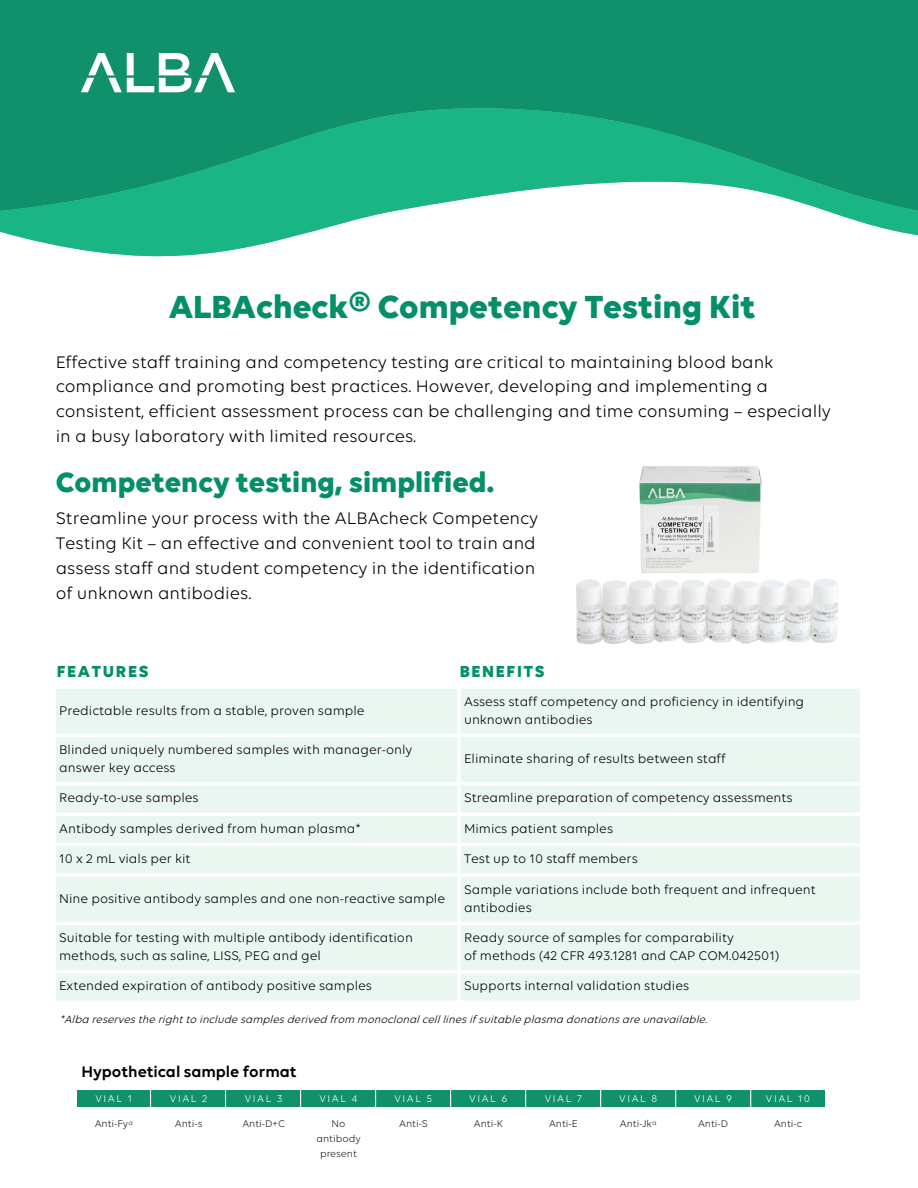
<style>
.page{position:relative;width:918px;height:1188px;background:#fff}
.page>*{position:absolute;margin:0;border:0;box-sizing:border-box;transform-origin:0 0}
.t1{font:700 34.5px "Volte";color:#048f6a}
.t2{font:700 30px "Volte";color:#048f6a}
.t3{font:18px/24.8px "Volte";color:#000}
.t4{font:700 17.25px "Volte";letter-spacing:.1em;color:#048f6a}
.t5{font:600 16.5px "Volte";letter-spacing:-.005em;color:#000}
.t6{font:13.5px/18px "Volte";color:#000}
.t7{font:italic 11.25px "Volte";color:#000}
.t8{font:10.5px/15px "Volte";letter-spacing:-.005em;color:#231f20;text-align:center}
.t9{font:10.5px "Volte";letter-spacing:.145em;color:#fff}
</style>
<div class="page">
<img style="left:576px;top:466px;width:262px;height:178px">
<div style="left:0;top:0;width:918px;height:100px;background:#10906b"></div>
<svg style="left:0;top:100px;width:918px;height:157px"></svg>
<svg style="left:81px;top:53px;width:154px;height:39px"></svg>
<div style="left:78px;top:1090px;width:747px;height:17px;background:#10906b"></div>
<hr style="left:150px;top:1060px;width:1px;height:69px;background:#fff">
<hr style="left:225px;top:1070px;width:1px;height:69px;background:#fff">
<hr style="left:300px;top:1061px;width:1px;height:70px;background:#fff">
<hr style="left:375px;top:1076px;width:1px;height:69px;background:#fff">
<hr style="left:450px;top:1069px;width:1px;height:70px;background:#fff">
<hr style="left:525px;top:1061px;width:1px;height:70px;background:#fff">
<hr style="left:600px;top:1063px;width:1px;height:70px;background:#fff">
<hr style="left:675px;top:1069px;width:1px;height:68px;background:#fff">
<hr style="left:750px;top:1069px;width:1px;height:68px;background:#fff">
<svg style="left:56px;top:689px;width:804px;height:312px;fill:#eaf6f0"></svg>
<h1 class="t1" style="left:169px;top:292px;width:588px">ALBAcheck® Competency Testing Kit</h1>
<p class="t3" style="left:56px;top:351px;width:777px">Effective staff training and competency testing are critical to maintaining blood bank compliance and promoting best practices. However, developing and implementing a consistent, efficient assessment process can be challenging and time consuming – especially in a busy laboratory with limited resources.</p>
<h2 class="t2" style="left:56px;top:470px;width:440px">Competency testing, simplified.</h2>
<h3 class="t3" style="left:56px;top:508px;width:484px">Streamline your process with the ALBAcheck Competency Testing Kit – an effective and convenient tool to train and assess staff and student competency in the identification of unknown antibodies.</h3>
<p class="t4" style="left:57px;top:664px;width:93px">FEATURES</p>
<p class="t4" style="left:460px;top:664px;width:86px">BENEFITS</p>
<p class="t6" style="left:59px;top:702px;width:307px">Predictable results from a stable, proven sample</p>
<p class="t6" style="left:464px;top:693px;width:342px">Assess staff competency and proficiency in identifying unknown antibodies</p>
<p class="t6" style="left:59px;top:742px;width:355px">Blinded uniquely numbered samples with manager-only answer key access</p>
<p class="t6" style="left:464px;top:751px;width:263px">Eliminate sharing of results between staff</p>
<p class="t6" style="left:59px;top:790px;width:141px">Ready-to-use samples</p>
<p class="t6" style="left:464px;top:790px;width:330px">Streamline preparation of competency assessments</p>
<p class="t6" style="left:59px;top:820px;width:303px">Antibody samples derived from human plasma*</p>
<p class="t6" style="left:464px;top:820px;width:151px">Mimics patient samples</p>
<p class="t6" style="left:59px;top:851px;width:133px">10 x 2 mL vials per kit</p>
<p class="t6" style="left:464px;top:851px;width:175px">Test up to 10 staff members</p>
<p class="t6" style="left:59px;top:890px;width:387px">Nine positive antibody samples and one non-reactive sample</p>
<p class="t6" style="left:464px;top:881px;width:353px">Sample variations include both frequent and infrequent antibodies</p>
<p class="t6" style="left:59px;top:930px;width:355px">Suitable for testing with multiple antibody identification methods, such as saline, LISS, PEG and gel</p>
<p class="t6" style="left:464px;top:930px;width:317px">Ready source of samples for comparability<br>of methods (42 CFR 493.1281 and CAP COM.042501)</p>
<p class="t6" style="left:59px;top:978px;width:314px">Extended expiration of antibody positive samples</p>
<p class="t6" style="left:464px;top:978px;width:227px">Supports internal validation studies</p>
<p class="t7" style="left:60px;top:1013px;width:652px">*Alba reservesthe rightto include samplesderived from monoclonalcelllinesifsuitable plasma donationsare unavailable.</p>
<p class="t5" style="left:81px;top:1062px;width:217px">Hypothetical sample format</p>
<p class="t9" style="left:96px;top:1092px;width:38px">VIAL 1</p>
<p class="t8" style="left:95px;top:1116px;width:40px">Anti-Fy<sup>a</sup></p>
<p class="t9" style="left:170px;top:1092px;width:39px">VIAL 2</p>
<p class="t8" style="left:175px;top:1116px;width:29px">Anti-s</p>
<p class="t9" style="left:245px;top:1092px;width:39px">VIAL 3</p>
<p class="t8" style="left:242px;top:1116px;width:44px">Anti-D+C</p>
<p class="t9" style="left:320px;top:1092px;width:39px">VIAL 4</p>
<p class="t8" style="left:316px;top:1116px;width:46px">No antibody present</p>
<p class="t9" style="left:394px;top:1092px;width:39px">VIAL 5</p>
<p class="t8" style="left:399px;top:1116px;width:30px">Anti-S</p>
<p class="t9" style="left:469px;top:1092px;width:40px">VIAL 6</p>
<p class="t8" style="left:474px;top:1116px;width:30px">Anti-K</p>
<p class="t9" style="left:545px;top:1092px;width:38px">VIAL 7</p>
<p class="t8" style="left:549px;top:1116px;width:30px">Anti-E</p>
<p class="t9" style="left:619px;top:1092px;width:39px">VIAL 8</p>
<p class="t8" style="left:620px;top:1116px;width:38px">Anti-Jk<sup>a</sup></p>
<p class="t9" style="left:694px;top:1092px;width:40px">VIAL 9</p>
<p class="t8" style="left:698px;top:1116px;width:32px">Anti-D</p>
<p class="t9" style="left:766px;top:1092px;width:46px">VIAL 10</p>
<p class="t8" style="left:774px;top:1116px;width:30px">Anti-c</p>
</div>
